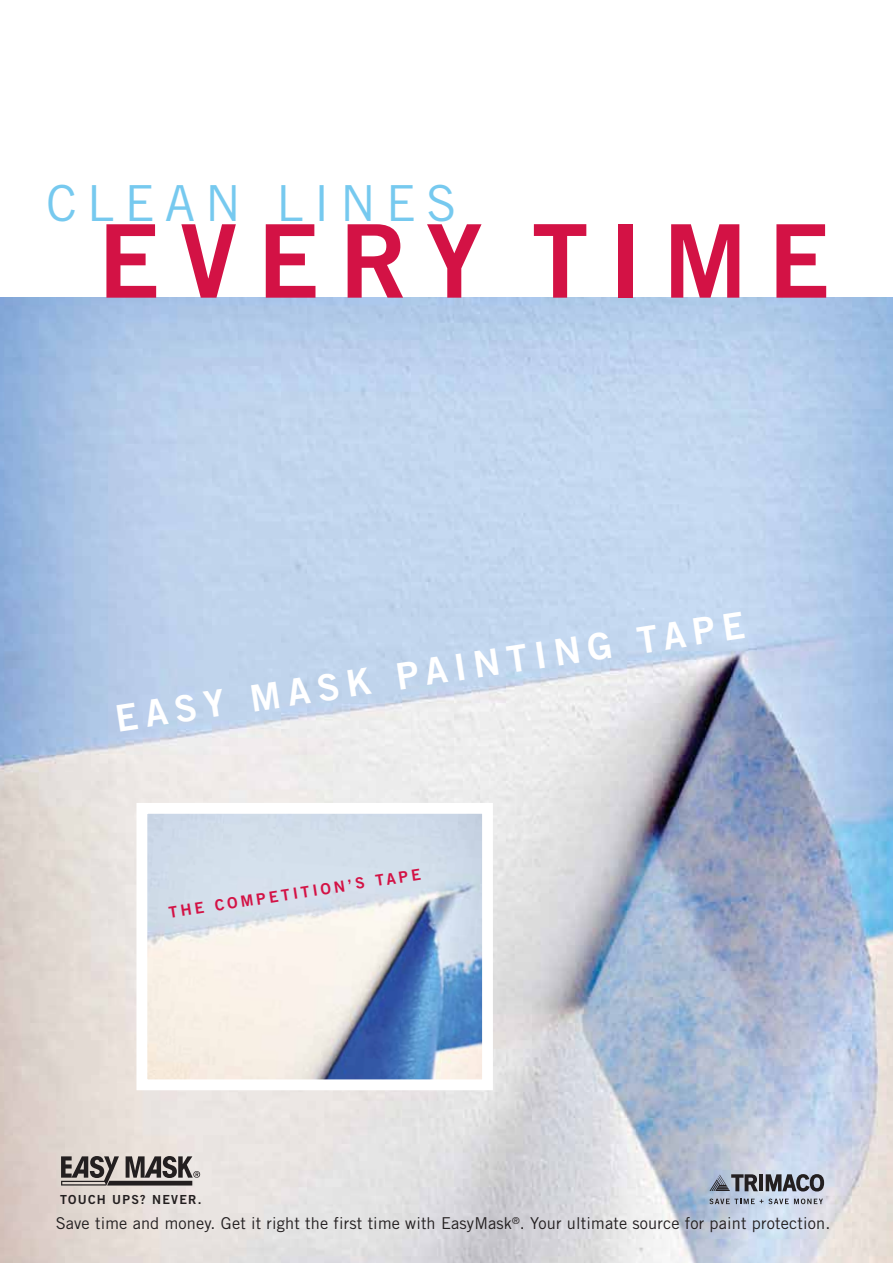
<style>
.page{position:relative;width:893px;height:1263px;background:#fff}
.page>*{position:absolute;margin:0;border:0;box-sizing:border-box;transform-origin:0 0}
.t1{font:101.7px "Trade Gothic Bold Two";letter-spacing:.2em;color:#d31245}
.t2{font:49.65px "Trade Gothic";letter-spacing:.2em;color:rgb(84 188 235/.8)}
.t3{font:36.75px "Trade Gothic Bold Two";color:#fff}
.t4{font:16.35px "Trade Gothic";letter-spacing:.01em;color:#231f20}
.t5{font:15.45px "Trade Gothic Bold Two";color:#d31245}
.t6{font:12.45px "Trade Gothic Bold Two";letter-spacing:.1em;color:#231f20}
</style>
<div class="page">
<img style="left:0;top:297px;width:893px;height:966px">
<img style="left:148px;top:815px;width:333px;height:263px">
<div style="left:136px;top:803px;width:357px;height:287px;border:11px solid #fff"></div>
<svg style="left:61px;top:1156px;width:139px;height:29px;background:#827c7a"></svg>
<hr style="left:759px;top:1174px;width:4px;height:17px;background:#231f20">
<svg style="left:766px;top:1174px;width:58px;height:17px"></svg>
<svg style="left:709px;top:1174px;width:49px;height:17px"></svg>
<svg style="left:709px;top:1198px;width:114px;height:6px"></svg>
<h2 class="t2" style="left:47px;top:173px;width:412px">CLEAN LINES</h2>
<h1 class="t1" style="left:98px;top:198px;width:734px">EVERY TIME</h1>
<h3 class="t3" style="left:112px;top:699px;width:637px;rotate:-9deg">EASY MASK PAINTING TAPE</h3>
<p class="t5" style="left:168px;top:904px;width:256px;rotate:-9deg">THE COMPETITION’S TAPE</p>
<p class="t6" style="left:60px;top:1192px;width:143px">TOUCH UPS? NEVER.</p>
<p class="t4" style="left:56px;top:1213px;width:776px">Save time and money. Get it right the first time with EasyMask<sup>®</sup>. Your ultimate source for paint protection.</p>
</div>
